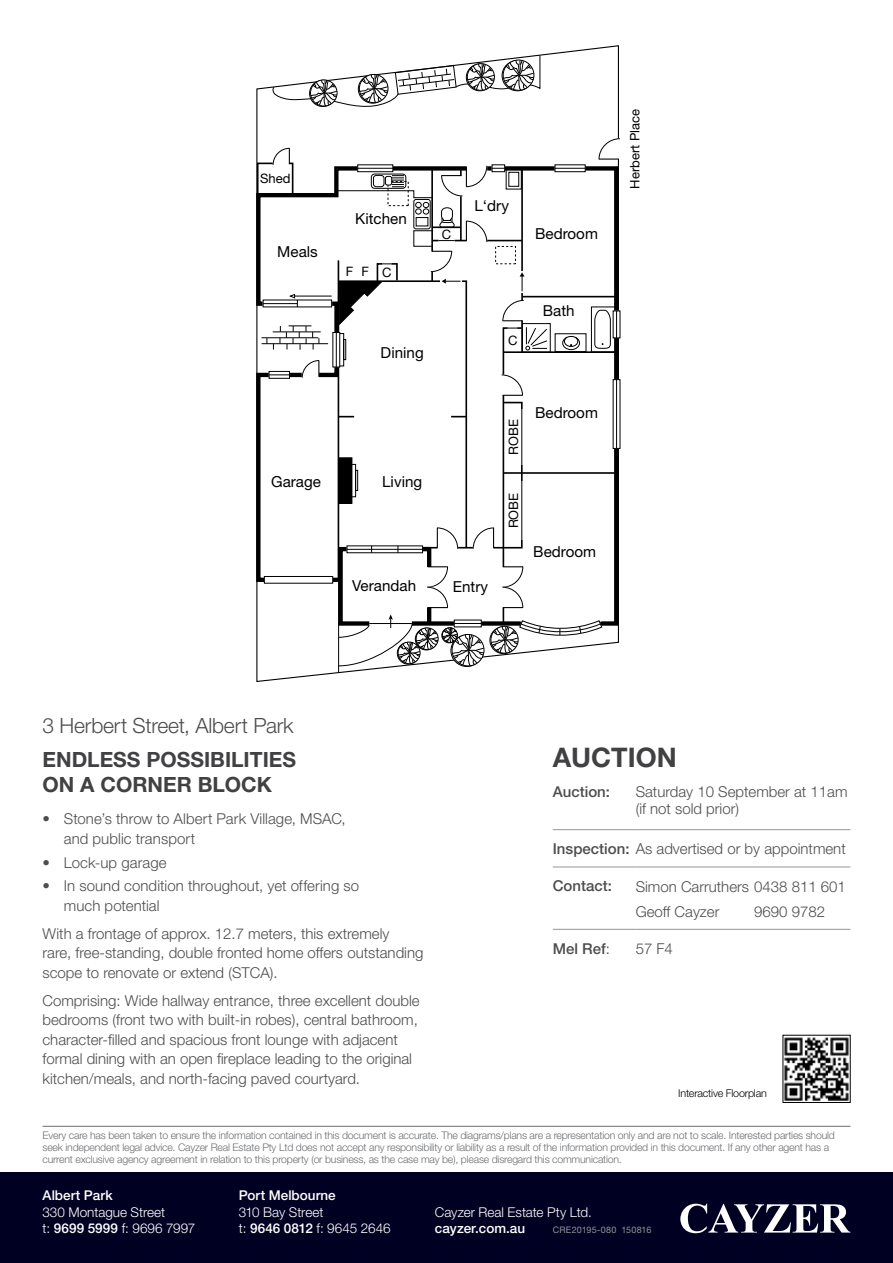
<style>
.page{position:relative;width:893px;height:1263px;background:#fff}
.page>*{position:absolute;margin:0;border:0;box-sizing:border-box;transform-origin:0 0}
.t1{font:700 27px "Helvetica Neue";color:#414042}
.t2{font:700 21px/25.5px "Helvetica Neue";color:#414042}
.t3{font:300 21px "Helvetica Neue";letter-spacing:-.01em;color:#4d4d4f}
.t4{font:15.15px "Helvetica Neue";color:#000}
.t5{font:300 15px/19.5px "Helvetica Neue";color:#4d4d4f}
.t6{font:500 15px "Helvetica Neue";color:#4d4d4f}
.t7{font:300 13.5px/16.5px "Helvetica Neue";letter-spacing:-.005em;color:#fff}
.t8{font:500 13.5px "Helvetica Neue";color:#fff}
.t9{font:13.05px "Helvetica Neue";color:#000}
.t10{font:300 10.8px "Helvetica Neue";letter-spacing:-.02em;color:#000}
.t11{font:300 10.5px/12px "Helvetica Neue";letter-spacing:-.02em;color:#6d6e71}
.t12{font:9px "Helvetica Neue";letter-spacing:.02em;color:#939598}
.s1{font-weight:500}
.s2{font-weight:300}
</style>
<div class="page">
<div style="left:0;top:1172px;width:893px;height:91px;background:#002"></div>
<svg style="left:680px;top:1204px;width:170px;height:29px"></svg>
<hr style="left:43px;top:1126px;width:807px;height:1px;background:#6d6e71">
<img style="left:784px;top:1037px;width:65px;height:64px">
<hr style="left:553px;top:829px;width:83px;height:1px;background:#939598">
<hr style="left:636px;top:829px;width:214px;height:1px;background:#939598">
<hr style="left:553px;top:867px;width:83px;height:1px;background:#939598">
<hr style="left:636px;top:867px;width:214px;height:1px;background:#939598">
<hr style="left:553px;top:929px;width:83px;height:1px;background:#939598">
<hr style="left:636px;top:929px;width:214px;height:1px;background:#939598">
<svg style="left:256px;top:45px;width:363px;height:637px"></svg>
<svg style="left:256px;top:164px;width:365px;height:470px"></svg>
<hr style="left:521px;top:169px;width:2px;height:183px;background:#000">
<svg style="left:433px;top:240px;width:22px;height:1px"></svg>
<hr style="left:455px;top:240px;width:67px;height:1px;background:#000">
<hr style="left:431px;top:170px;width:2px;height:111px;background:#000">
<hr style="left:432px;top:226px;width:29px;height:2px;background:#000">
<hr style="left:460px;top:170px;width:2px;height:70px;background:#000">
<div style="left:495px;top:246px;width:21px;height:18px;border:1px dashed #000"></div>
<hr style="left:338px;top:578px;width:1px;height:94px;background:#000">
<div style="left:414px;top:230px;width:18px;height:17px;border:1px solid #000"></div>
<div style="left:257px;top:163px;width:36px;height:33px;border:2px solid #000"></div>
<svg style="left:265px;top:302px;width:65px;height:3px"></svg>
<hr style="left:263px;top:307px;width:69px;height:1px;background:#000">
<hr style="left:263px;top:303px;width:34px;height:1px;background:#000">
<hr style="left:294px;top:296px;width:38px;height:1px;background:#000">
<svg style="left:289px;top:294px;width:9px;height:13px"></svg>
<div style="left:506px;top:169px;width:16px;height:20px;border:1px solid #000"></div>
<div style="left:509px;top:172px;width:10px;height:15px;border:1px solid #000"></div>
<div style="left:264px;top:576px;width:69px;height:7px;background:#fff"></div>
<div style="left:264px;top:576px;width:69px;height:7px;border:1px solid #000"></div>
<svg style="left:273px;top:55px;width:267px;height:52px"></svg>
<div style="left:451px;top:635px;width:32px;height:32px;border:1px solid #000;border-radius:50%"></div>
<svg style="left:599px;top:138px;width:21px;height:22px"></svg>
<div style="left:467px;top:220px;width:20px;height:26px;background:#fff"></div>
<svg style="left:466px;top:221px;width:21px;height:21px"></svg>
<div style="left:302px;top:359px;width:16px;height:22px;background:#fff"></div>
<svg style="left:302px;top:360px;width:17px;height:18px"></svg>
<div style="left:273px;top:147px;width:16px;height:21px;background:#fff"></div>
<svg style="left:273px;top:148px;width:17px;height:17px"></svg>
<div style="left:467px;top:161px;width:20px;height:27px;background:#fff"></div>
<svg style="left:441px;top:165px;width:64px;height:31px"></svg>
<div style="left:492px;top:165px;width:13px;height:7px;border:1px solid #000"></div>
<svg style="left:271px;top:373px;width:17px;height:2px"></svg>
<svg style="left:271px;top:375px;width:17px;height:1px"></svg>
<div style="left:269px;top:371px;width:21px;height:8px;border:1px solid #000"></div>
<div style="left:613px;top:311px;width:7px;height:27px;background:#f5f5f5"></div>
<svg style="left:360px;top:167px;width:31px;height:3px"></svg>
<div style="left:358px;top:165px;width:35px;height:7px;border:1px solid #fff"></div>
<hr style="left:358px;top:168px;width:35px;height:1px;background:#000">
<div style="left:357px;top:165px;width:36px;height:7px;border:1px solid #000"></div>
<svg style="left:557px;top:167px;width:26px;height:3px"></svg>
<hr style="left:555px;top:168px;width:30px;height:1px;background:#000">
<div style="left:555px;top:165px;width:30px;height:7px;border:1px solid #000"></div>
<svg style="left:333px;top:333px;width:6px;height:34px"></svg>
<div style="left:613px;top:380px;width:7px;height:68px;background:#f5f5f5"></div>
<svg style="left:439px;top:207px;width:16px;height:20px"></svg>
<div style="left:371px;top:174px;width:35px;height:15px;border:1px solid #000;border-radius:3px"></div>
<svg style="left:337px;top:175px;width:95px;height:39px"></svg>
<svg style="left:336px;top:251px;width:281px;height:415px"></svg>
<p class="t9" style="left:260px;top:171px;width:32px">Shed</p>
<p class="t4" style="left:277px;top:243px;width:42px">Meals</p>
<p class="t4" style="left:271px;top:473px;width:51px">Garage</p>
<p class="t4" style="left:355px;top:209px;width:53px">Kitchen</p>
<p class="t9" style="left:346px;top:264px;width:24px">F F</p>
<p class="t9" style="left:382px;top:264px;width:11px">C</p>
<p class="t4" style="left:381px;top:344px;width:45px">Dining</p>
<p class="t4" style="left:382px;top:472px;width:42px">Living</p>
<p class="t4" style="left:352px;top:577px;width:65px">Verandah</p>
<p class="t9" style="left:442px;top:226px;width:11px">C</p>
<p class="t4" style="left:474px;top:196px;width:36px">L‘dry</p>
<p class="t4" style="left:535px;top:225px;width:64px">Bedroom</p>
<p class="t9" style="left:508px;top:332px;width:11px">C</p>
<p class="t4" style="left:543px;top:302px;width:33px">Bath</p>
<p class="t4" style="left:453px;top:578px;width:37px">Entry</p>
<p class="t9" style="left:506px;top:455px;width:37px;rotate:-90deg">ROBE</p>
<p class="t9" style="left:506px;top:528px;width:37px;rotate:-90deg">ROBE</p>
<p class="t4" style="left:535px;top:403px;width:64px">Bedroom</p>
<p class="t4" style="left:533px;top:542px;width:64px">Bedroom</p>
<p class="t9" style="left:627px;top:189px;width:81px;rotate:-90deg">Herbert Place</p>
<h2 class="t3" style="left:43px;top:712px;width:253px">3 Herbert Street, Albert Park</h2>
<h2 class="t2" style="left:43px;top:746px;width:255px">ENDLESS POSSIBILITIES<br>ON A CORNER BLOCK</h2>
<p class="t5" style="left:64px;top:809px;width:283px;text-indent:-21px">• Stone’s throw to Albert Park Village, MSAC, and public transport</p>
<p class="t5" style="left:43px;top:852px;width:126px">• Lock-up garage</p>
<p class="t5" style="left:64px;top:876px;width:297px;text-indent:-21px">• In sound condition throughout, yet offering so much potential</p>
<p class="t5" style="left:43px;top:923px;width:382px">With a frontage of approx. 12.7 meters, this extremely<br>rare, free-standing, double fronted home offers outstanding scope to renovate or extend (STCA).</p>
<p class="t5" style="left:43px;top:990px;width:379px">Comprising: Wide hallway entrance, three excellent double bedrooms (front two with built-in robes), central bathroom, character-filled and spacious front lounge with adjacent formal dining with an open fireplace leading to the original kitchen/meals, and north-facing paved courtyard.</p>
<h1 class="t1" style="left:553px;top:741px;width:125px">AUCTION</h1>
<p class="t6" style="left:553px;top:783px;width:59px">Auction:</p>
<p class="t5" style="left:636px;top:783px;width:213px;line-height:16.5px">Saturday 10 September at 11am (if not sold prior)</p>
<p class="t5" style="left:553px;top:839px;width:294px"><span class="s1">Inspection:</span> As advertised or by appointment</p>
<p class="t6" style="left:553px;top:877px;width:61px">Contact:</p>
<p class="t5" style="left:636px;top:873px;width:212px;line-height:25px">Simon Carruthers 0438 811 601<br>Geoff Cayzer</p>
<p class="t5" style="left:754px;top:901px;width:72px">9690 9782</p>
<p class="t6" style="left:553px;top:939px;width:59px">Mel Ref<span class="s2">:</span></p>
<p class="t5" style="left:636px;top:938px;width:39px">57 F4</p>
<p class="t10" style="left:678px;top:1087px;width:90px">Interactive Floorplan</p>
<p class="t11" style="left:43px;top:1129px;width:794px">Every care has been taken to ensure the information contained in this document is accurate. The diagrams/plans are a representation only and are not to scale. Interested parties should seek independent legal advice. Cayzer Real Estate Pty Ltd does not accept any responsibility or liability as a result of the information provided in this document. If any other agent has a current exclusive agency agreement in relation to this property (or business, as the case may be), please disregard this communication.</p>
<p class="t8" style="left:43px;top:1187px;width:72px">Albert Park</p>
<p class="t7" style="left:43px;top:1203px;width:154px">330 Montague Street<br>t: <span class="s1">9699 5999</span> f: 9696 7997</p>
<p class="t8" style="left:239px;top:1187px;width:99px">Port Melbourne</p>
<p class="t7" style="left:239px;top:1203px;width:153px">310 Bay Street<br>t: <span class="s1">9646 0812</span> f: 9645 2646</p>
<p class="t7" style="left:435px;top:1203px;width:158px">Cayzer Real Estate Pty Ltd.</p>
<p class="t8" style="left:435px;top:1220px;width:92px">cayzer.com.au</p>
<p class="t12" style="left:553px;top:1225px;width:100px">CRE20195-080 150816</p>
</div>
